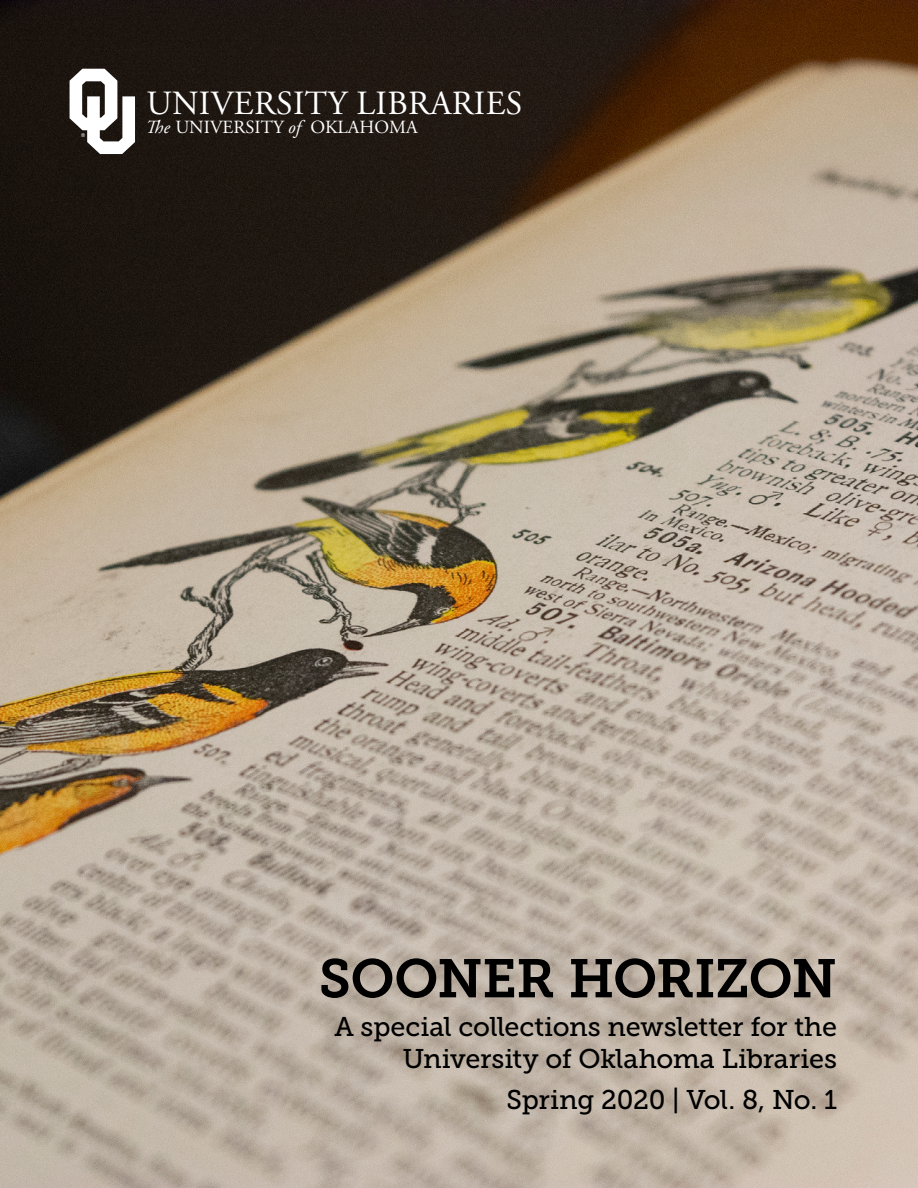
<style>
.page{position:relative;width:918px;height:1188px;background:#fff}
.page>*{position:absolute;margin:0;border:0;box-sizing:border-box;transform-origin:0 0}
.t1{font:54px "Museo Slab 700";letter-spacing:-.015em;color:#000}
.t2{font:33.9px "Adobe Garamond Pro";letter-spacing:.01em;color:#fff}
.t3{font:27px/31.5px "Museo Slab 500";letter-spacing:-.01em;color:#000;text-align:right}
.t4{font:18.6px "Adobe Garamond Pro";color:#fff}
.s1{font-style:italic}
</style>
<div class="page">
<img style="left:0;top:0;width:918px;height:1188px">
<svg style="left:70px;top:69px;width:65px;height:85px"></svg>
<p class="t2" style="left:147px;top:83px;width:377px">UNIVERSITY LIBRARIES</p>
<p class="t4" style="left:145px;top:116px;width:274px"><span class="s1">The</span> UNIVERSITY <span class="s1">of</span> OKLAHOMA</p>
<h1 class="t1" style="left:319px;top:948px;width:520px">SOONER HORIZON</h1>
<p class="t3" style="left:334px;top:1011px;width:504px">A special collections newsletter for the<br>University of Oklahoma Libraries</p>
<p class="t3" style="left:507px;top:1084px;width:332px">Spring 2020 | Vol. 8, No. 1</p>
</div>
